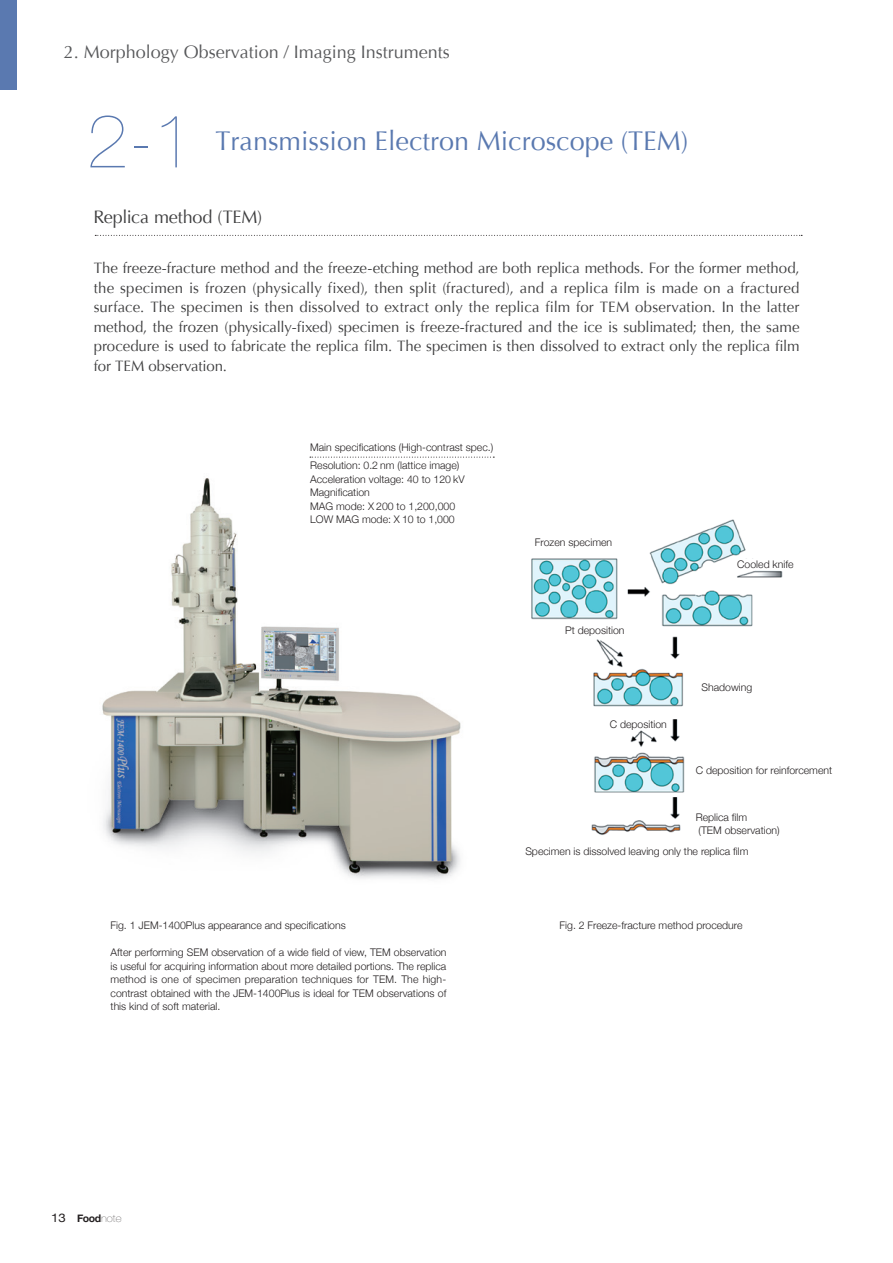
<style>
.page{position:relative;width:893px;height:1263px;background:#fff}
.page>*{position:absolute;margin:0;border:0;box-sizing:border-box;transform-origin:0 0}
.t1{font:200 75px "Helvetica Neue";color:#5a79b0}
.t2{font:27px "Optima";color:#5a79b0}
.t3{font:18px "Optima";color:#57585a}
.t4{font:18px "Optima";letter-spacing:-.01em;color:#3e3e3f}
.t5{font:15px/19.5px "Optima";letter-spacing:-.005em;color:#3e3e3f;text-align:justify}
.t6{font:300 10.5px/13.5px "Helvetica Neue";color:#231f20}
.t7{font:700 10.5px "Helvetica Neue";color:#231f20}
.s1{font-weight:400;font-size:12px}
.s2{font-weight:200}
</style>
<div class="page">
<hr style="left:892px;top:0;width:1px;height:89px;background:#5a79b0">
<div style="left:0;top:0;width:17px;height:89px;background:#5a79b0"></div>
<img style="left:102px;top:478px;width:359px;height:401px">
<img style="left:531px;top:519px;width:252px;height:316px">
<div style="left:526px;top:537px;width:96px;height:14px;background:#fff"></div>
<div style="left:547px;top:625px;width:96px;height:14px;background:#fff"></div>
<div style="left:690px;top:682px;width:74px;height:15px;background:#fff"></div>
<div style="left:607px;top:719px;width:62px;height:11px;background:#fff"></div>
<div style="left:696px;top:765px;width:141px;height:15px;background:#fff"></div>
<div style="left:696px;top:812px;width:100px;height:30px;background:#fff"></div>
<div style="left:731px;top:559px;width:68px;height:11px;background:#fff"></div>
<svg style="left:95px;top:235px;width:707px;height:1px"></svg>
<svg style="left:310px;top:457px;width:184px;height:1px"></svg>
<h3 class="t3" style="left:64px;top:41px;width:388px">2. Morphology Observation / Imaging Instruments</h3>
<h1 class="t1" style="left:86px;top:98px;width:110px">2-1</h1>
<h2 class="t2" style="left:216px;top:125px;width:474px">Transmission Electron Microscope (TEM)</h2>
<h3 class="t4" style="left:94px;top:206px;width:170px">Replica method (TEM)</h3>
<p class="t5" style="left:94px;top:258px;width:707px">The freeze-fracture method and the freeze-etching method are both replica methods. For the former method, the specimen is frozen (physically fixed), then split (fractured), and a replica film is made on a fractured surface. The specimen is then dissolved to extract only the replica film for TEM observation. In the latter method, the frozen (physically-fixed) specimen is freeze-fractured and the ice is sublimated; then, the same procedure is used to fabricate the replica film. The specimen is then dissolved to extract only the replica film for TEM observation.</p>
<p class="t6" style="left:310px;top:438px;width:185px;line-height:18px">Main specifications (High-contrast spec.)<br>Resolution: 0.2 nm (lattice image)</p>
<p class="t6" style="left:310px;top:471px;width:156px">Acceleration voltage: 40 to 120 kV<br>Magnification<br>MAG mode: X 200 to 1,200,000<br>LOW MAG mode: X 10 to 1,000</p>
<p class="t6" style="left:111px;top:918px;width:237px">Fig. 1 JEM-1400Plus appearance and specifications</p>
<p class="t6" style="left:111px;top:945px;width:337px;text-align:justify">After performing SEM observation of a wide field of view, TEM observation is useful for acquiring information about more detailed portions. The replica method is one of specimen preparation techniques for TEM. The high&shy;contrast obtained with the JEM-1400Plus is ideal for TEM observations of this kind of soft material.</p>
<p class="t6" style="left:535px;top:535px;width:79px">Frozen specimen</p>
<p class="t6" style="left:565px;top:623px;width:61px">Pt deposition</p>
<p class="t6" style="left:610px;top:717px;width:59px">C deposition</p>
<p class="t6" style="left:737px;top:557px;width:58px">Cooled knife</p>
<p class="t6" style="left:701px;top:680px;width:52px">Shadowing</p>
<p class="t6" style="left:696px;top:763px;width:138px">C deposition for reinforcement</p>
<p class="t6" style="left:696px;top:810px;width:86px">Replica film<br>(TEM observation)</p>
<p class="t6" style="left:525px;top:844px;width:225px">Specimen is dissolved leaving only the replica film</p>
<p class="t6" style="left:560px;top:918px;width:184px">Fig. 2 Freeze-fracture method procedure</p>
<p class="t7" style="left:51px;top:1210px;width:72px"><span class="s1">13</span> Food<span class="s2">note</span></p>
</div>
